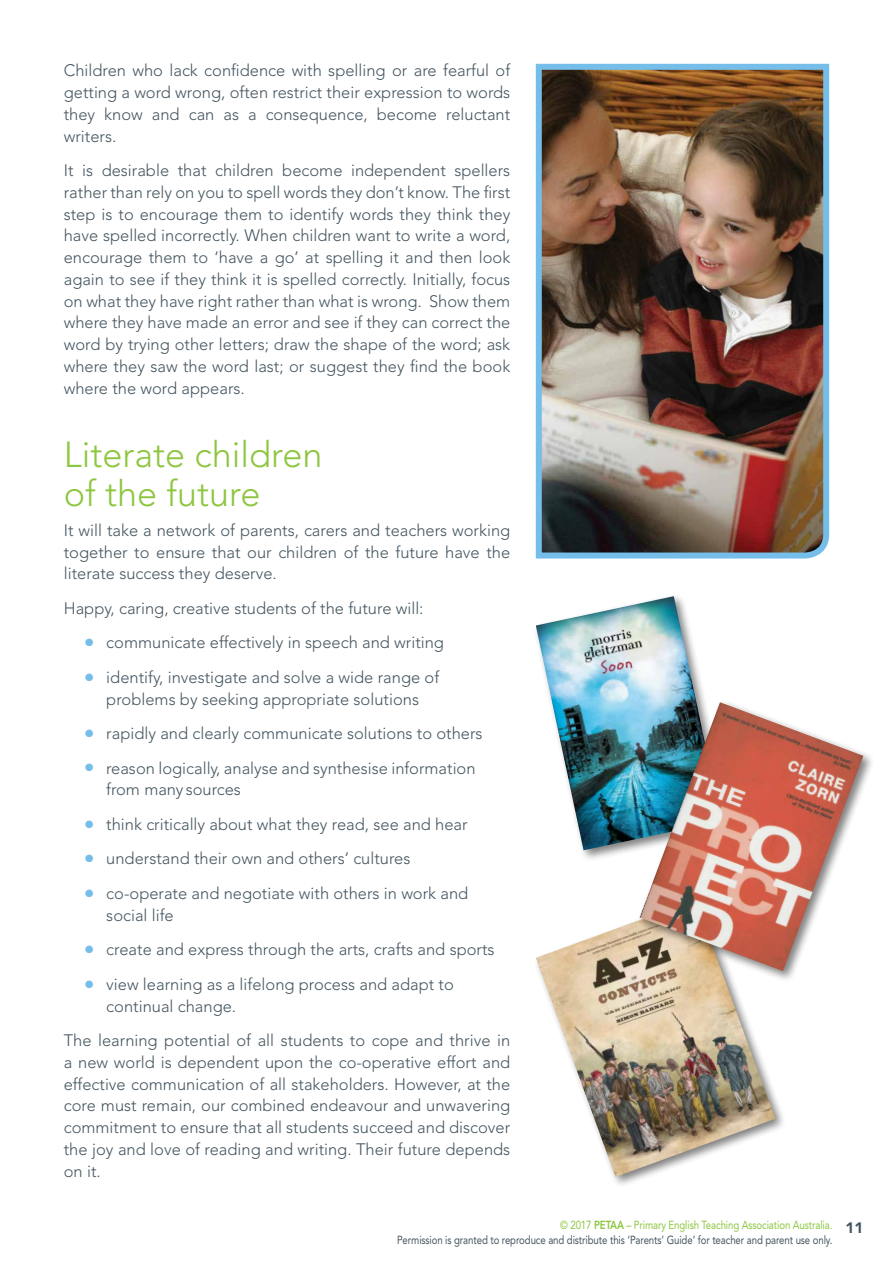
<style>
.page{position:relative;width:893px;height:1263px;background:#fff}
.page>*{position:absolute;margin:0;border:0;box-sizing:border-box;transform-origin:0 0}
.t1{font:300 36px/39px "Avenir";color:#8dc63f}
.t2{font:300 16.5px/21.8px "Avenir";color:#455560;text-align:justify}
.t3{font:11.7px/15px "Avenir";letter-spacing:-.01em;color:#455560;scale:.82 1}
.s1{color:#75bee9}
.s2{color:#8dc63f}
.s3{font-weight:800;color:#8dc63f}
.s4{font-weight:900;font-size:15px}
</style>
<div class="page">
<img style="left:535px;top:63px;width:295px;height:496px">
<img style="left:536px;top:921px;width:239px;height:256px">
<div style="left:532px;top:593px;width:201px;height:269px;background:#000;opacity:.5"></div>
<img style="left:536px;top:596px;width:186px;height:254px">
<div style="left:637px;top:699px;width:238px;height:284px;background:#000;opacity:.5"></div>
<img style="left:639px;top:702px;width:224px;height:269px">
<p class="t2" style="left:64px;top:60px;width:448px">Children who lack confidence with spelling or are fearful of getting a word wrong, often restrict their expression to words they know and can as a consequence, become reluctant writers.</p>
<p class="t2" style="left:64px;top:159px;width:448px">It is desirable that children become independent spellers rather than rely on you to spell words they don’t know. The first step is to encourage them to identify words they think they have spelled incorrectly. When children want to write a word, encourage them to ‘have a go’ at spelling it and then look again to see if they think it is spelled correctly. Initially, focus on what they have right rather than what is wrong. Show them where they have made an error and see if they can correct the word by trying other letters; draw the shape of the word; ask where they saw the word last; or suggest they find the book where the word appears.</p>
<h1 class="t1" style="left:64px;top:435px;width:260px">Literate children of the future</h1>
<p class="t2" style="left:64px;top:519px;width:448px">It will take a network of parents, carers and teachers working together to ensure that our children of the future have the literate success they deserve.</p>
<p class="t2" style="left:64px;top:597px;width:361px">Happy, caring, creative students of the future will:</p>
<p class="t2" style="left:85px;top:632px;width:360px"><span class="s1">●</span> communicate effectively in speech and writing</p>
<p class="t2" style="left:85px;top:666px;width:356px;text-align:center"><span class="s1">●</span> identify, investigate and solve a wide range of problems by seeking appropriate solutions</p>
<p class="t2" style="left:85px;top:723px;width:399px"><span class="s1">●</span> rapidly and clearly communicate solutions to others</p>
<p class="t2" style="left:106px;top:757px;width:371px;text-indent:-21px"><span class="s1">●</span> reason logically, analyse and synthesise information from many sources</p>
<p class="t2" style="left:85px;top:813px;width:384px"><span class="s1">●</span> think critically about what they read, see and hear</p>
<p class="t2" style="left:85px;top:848px;width:327px"><span class="s1">●</span> understand their own and others’ cultures</p>
<p class="t2" style="left:106px;top:882px;width:363px;text-indent:-21px"><span class="s1">●</span> co-operate and negotiate with others in work and social life</p>
<p class="t2" style="left:85px;top:939px;width:411px"><span class="s1">●</span> create and express through the arts, crafts and sports</p>
<p class="t2" style="left:106px;top:973px;width:349px;text-indent:-21px"><span class="s1">●</span> view learning as a lifelong process and adapt to continual change.</p>
<p class="t2" style="left:64px;top:1029px;width:448px">The learning potential of all students to cope and thrive in a new world is dependent upon the co-operative effort and effective communication of all stakeholders. However, at the core must remain, our combined endeavour and unwavering commitment to ensure that all students succeed and discover the joy and love of reading and writing. Their future depends on it.</p>
<p class="t3" style="left:397px;top:1217px;width:570px;text-indent:163px"><span class="s2">© 2017</span> <span class="s3">PETAA</span> <span class="s2">– Primary English Teaching Association Australia.</span> <span class="s4">11<br></span>Permission is granted to reproduce and distribute this ‘Parents’ Guide’ for teacher and parent use only.</p>
</div>
